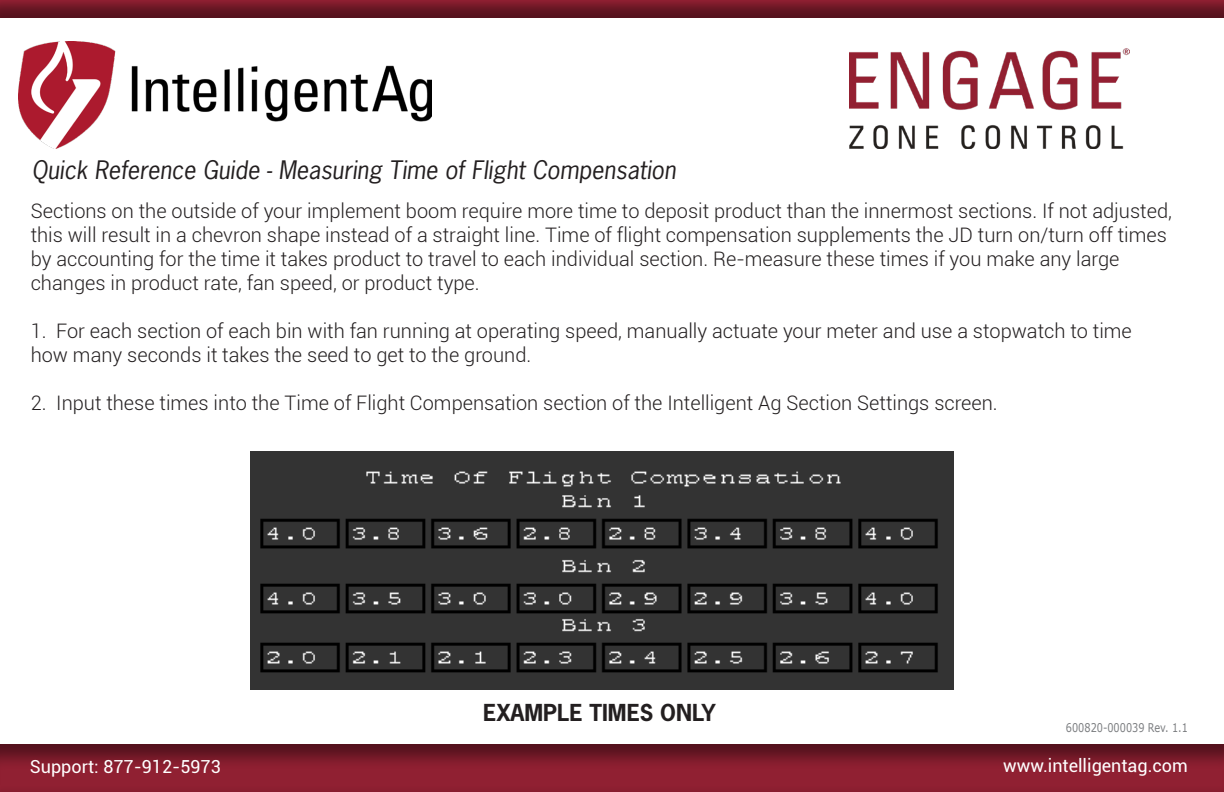
<style>
.page{position:relative;width:1224px;height:792px;background:#fff}
.page>*{position:absolute;margin:0;border:0;box-sizing:border-box;transform-origin:0 0}
.t1{font:italic 24px "News Gothic Std";color:#231f20}
.t2{font:700 22px "News Gothic Std";color:#231f20}
.t3{font:300 20px/24px "Roboto";color:#231f20}
.t4{font:18px "Roboto";color:#fff}
.t5{font:12px "Verdana";color:#7b7d80;scale:.81 1}
</style>
<div class="page">
<img style="left:18px;top:42px;width:413px;height:106px">
<div style="left:0;top:0;width:1224px;height:20px;background:#231f20;opacity:.5"></div>
<div style="left:0;top:742px;width:1224px;height:50px;background:#231f20;opacity:.5"></div>
<img style="left:850px;top:48px;width:279px;height:101px">
<img style="left:250px;top:452px;width:703px;height:238px">
<p class="t1" style="left:32px;top:154px;width:646px">Quick Reference Guide - Measuring Time of Flight Compensation</p>
<p class="t3" style="left:31px;top:198px;width:1143px">Sections on the outside of your implement boom require more time to deposit product than the innermost sections. If not adjusted, this will result in a chevron shape instead of a straight line. Time of flight compensation supplements the JD turn on/turn off times by accounting for the time it takes product to travel to each individual section. Re-measure these times if you make any large changes in product rate, fan speed, or product type.</p>
<p class="t3" style="left:31px;top:318px;width:1103px">1. For each section of each bin with fan running at operating speed, manually actuate your meter and use a stopwatch to time how many seconds it takes the seed to get to the ground.</p>
<p class="t3" style="left:31px;top:390px;width:969px">2. Input these times into the Time of Flight Compensation section of the Intelligent Ag Section Settings screen.</p>
<p class="t2" style="left:483px;top:698px;width:234px">EXAMPLE TIMES ONLY</p>
<p class="t5" style="left:1066px;top:719px;width:152px">600820-000039 Rev. 1.1</p>
<p class="t4" style="left:30px;top:754px;width:193px">Support: 877-912-5973</p>
<p class="t4" style="left:1003px;top:753px;width:186px">www.intelligentag.com</p>
<p class="t4" style="left:50px;top:762px;width:157px">+1(701) 356 - 9222</p>
<p class="t4" style="left:986px;top:762px;width:186px">www.intelligentag.com</p>
</div>
